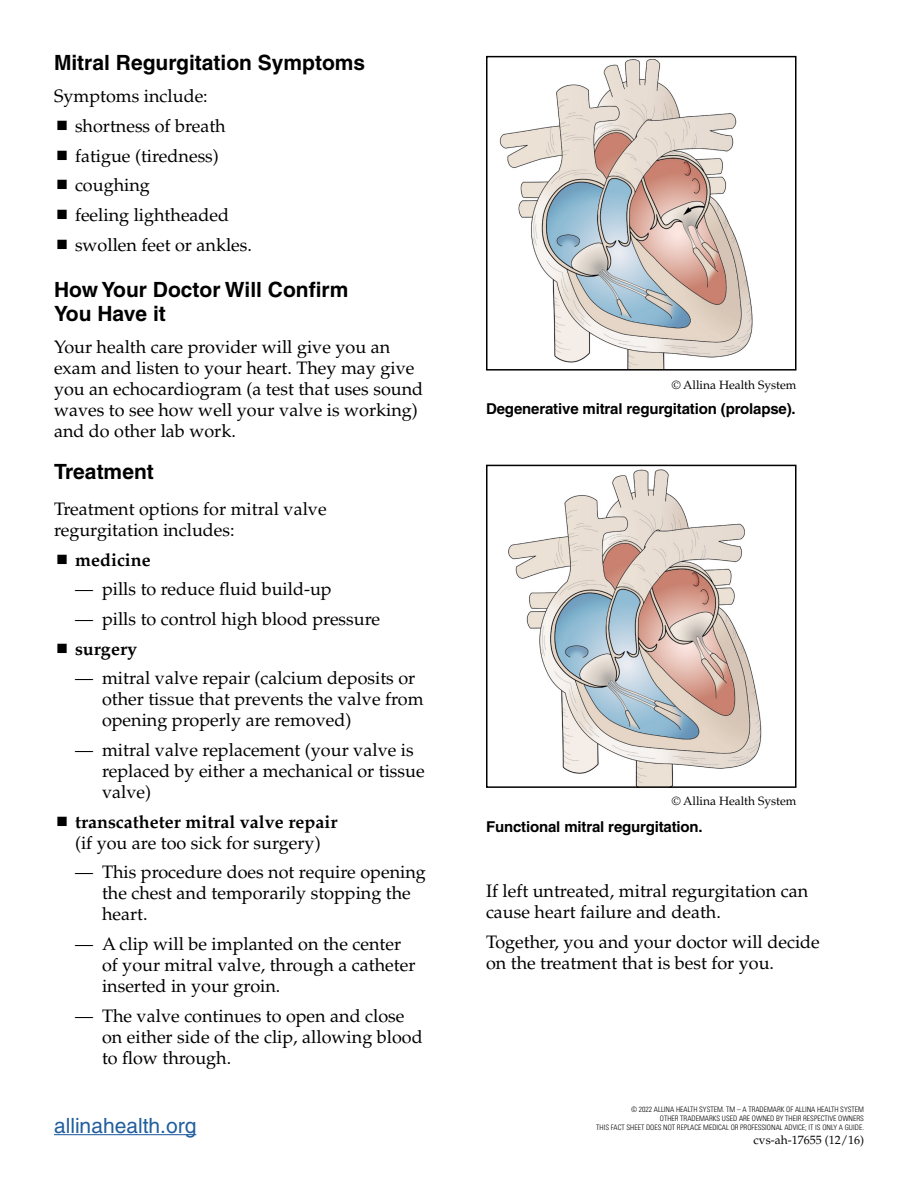
<style>
.page{position:relative;width:918px;height:1188px;background:#fff}
.page>*{position:absolute;margin:0;border:0;box-sizing:border-box;transform-origin:0 0}
.t1{font:700 21px/24px "Helvetica";color:#000}
.t2{font:21px "Helvetica";color:#215e9e}
.t3{font:18px/21px "Palatino";color:#000}
.t4{font:700 18px "Palatino";color:#000}
.t5{font:700 15px "Helvetica";letter-spacing:-.01em;color:#000}
.t6{font:12px "Palatino";color:#000}
.t7{font:300 condensed 7.5px/9px "Univers";color:#000;text-align:right}
</style>
<div class="page">
<img style="left:508px;top:469px;width:254px;height:316px">
<div style="left:486px;top:465px;width:310px;height:323px;border:2px solid #000"></div>
<img style="left:499px;top:59px;width:254px;height:309px">
<div style="left:486px;top:56px;width:310px;height:315px;border:2px solid #000"></div>
<hr style="left:54px;top:1134px;width:142px;height:1px;background:#215e9e">
<p class="t1" style="left:54px;top:51px;width:313px">Mitral Regurgitation Symptoms</p>
<p class="t3" style="left:75px;top:81px;width:179px;line-height:29.7px;text-indent:-21px">Symptoms include: shortness of breath fatigue (tiredness) coughing<br>feeling lightheaded swollen feet or ankles.</p>
<p class="t1" style="left:54px;top:277px;width:296px">How Your Doctor Will Confirm<br>You Have it</p>
<p class="t3" style="left:54px;top:336px;width:371px">Your health care provider will give you an exam and listen to your heart. They may give you an echocardiogram (a test that uses sound waves to see how well your valve is working) and do other lab work.</p>
<p class="t1" style="left:54px;top:460px;width:101px">Treatment</p>
<p class="t3" style="left:54px;top:499px;width:274px">Treatment options for mitral valve regurgitation includes:</p>
<p class="t4" style="left:75px;top:549px;width:77px">medicine</p>
<p class="t3" style="left:75px;top:579px;width:258px">— pills to reduce fluid build-up</p>
<p class="t3" style="left:75px;top:609px;width:307px">— pills to control high blood pressure</p>
<p class="t4" style="left:75px;top:638px;width:64px">surgery</p>
<p class="t3" style="left:102px;top:668px;width:323px;text-indent:-27px">— mitral valve repair (calcium deposits or other tissue that prevents the valve from opening properly are removed)</p>
<p class="t3" style="left:102px;top:740px;width:324px;text-indent:-27px">— mitral valve replacement (your valve is replaced by either a mechanical or tissue valve)</p>
<p class="t4" style="left:75px;top:811px;width:264px">transcatheter mitral valve repair</p>
<p class="t3" style="left:75px;top:832px;width:247px">(if you are too sick for surgery)</p>
<p class="t3" style="left:102px;top:862px;width:325px;text-indent:-27px">— This procedure does not require opening the chest and temporarily stopping the heart.</p>
<p class="t3" style="left:102px;top:934px;width:315px;text-indent:-27px">— A clip will be implanted on the center of your mitral valve, through a catheter inserted in your groin.</p>
<p class="t3" style="left:102px;top:1005px;width:322px;text-indent:-27px">— The valve continues to open and close on either side of the clip, allowing blood to flow through.</p>
<p class="t2" style="left:54px;top:1113px;width:144px">allinahealth.org</p>
<p class="t6" style="left:672px;top:378px;width:126px">© Allina Health System</p>
<p class="t5" style="left:486px;top:399px;width:311px">Degenerative mitral regurgitation (prolapse).</p>
<p class="t6" style="left:672px;top:793px;width:126px">© Allina Health System</p>
<p class="t5" style="left:486px;top:818px;width:218px">Functional mitral regurgitation.</p>
<p class="t3" style="left:486px;top:881px;width:324px">If left untreated, mitral regurgitation can cause heart failure and death.</p>
<p class="t3" style="left:486px;top:932px;width:335px">Together, you and your doctor will decide on the treatment that is best for you.</p>
<p class="t7" style="left:596px;top:1105px;width:269px">© 2022 ALLINA HEALTH SYSTEM. TM – A TRADEMARK OF ALLINA HEALTH SYSTEM<br>OTHER TRADEMARKS USED ARE OWNED BY THEIR RESPECTIVE OWNERS<br>THIS FACT SHEET DOES NOT REPLACE MEDICAL OR PROFESSIONAL ADVICE; IT IS ONLY A GUIDE.</p>
<p class="t6" style="left:754px;top:1133px;width:112px">cvs-ah-17655 (12/16)</p>
</div>
